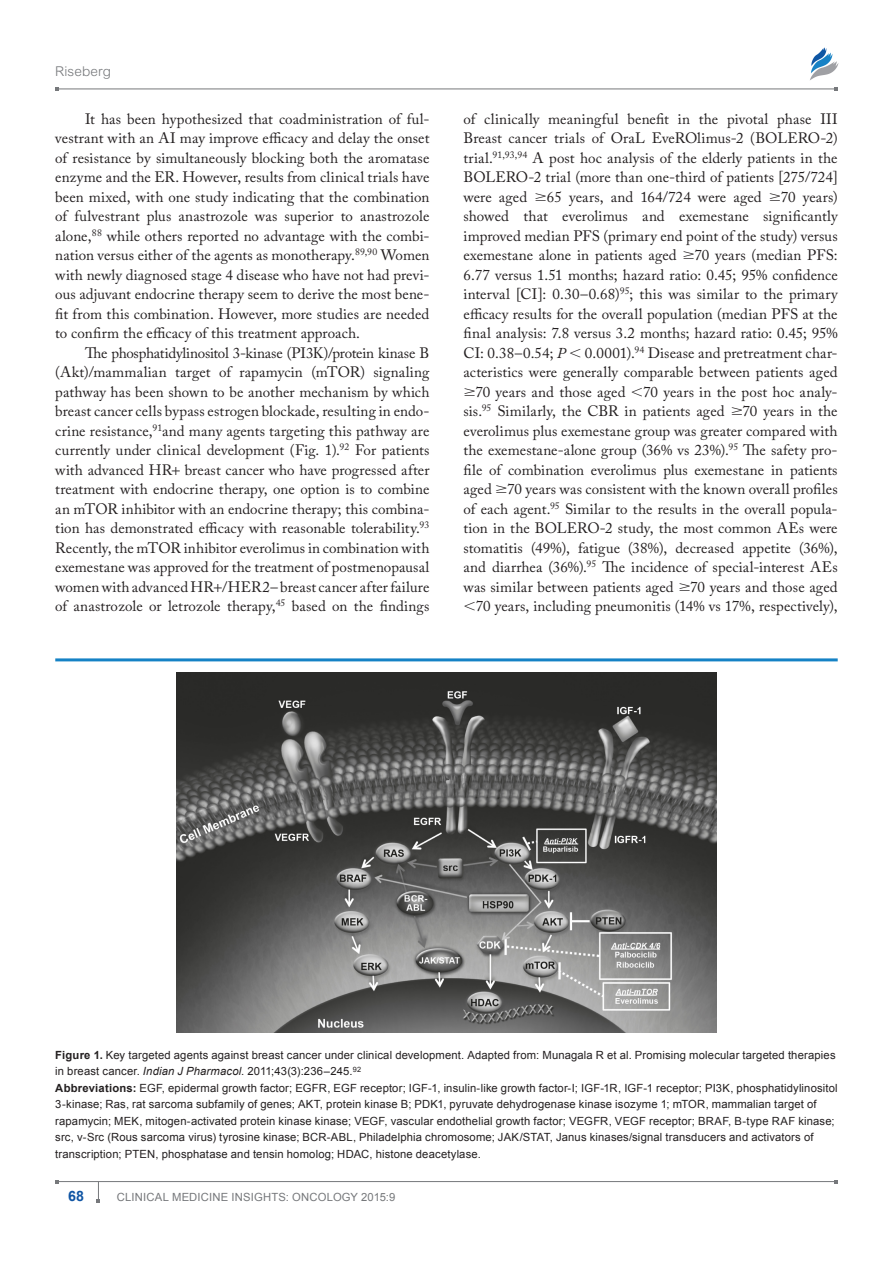
<style>
.page{position:relative;width:893px;height:1263px;background:#fff}
.page>*{position:absolute;margin:0;border:0;box-sizing:border-box;transform-origin:0 0}
.Tx{font:15px/19.5px "Adobe Caslon Pro";letter-spacing:.005em;color:#231f20;text-align:justify}
.t1{font:700 14.25px "Arial";color:#1055a4}
.t2{font:300 13.5px "Arial MT Std";letter-spacing:.005em;color:#76787b}
.FigC{font:11.25px/16.5px "Arial";letter-spacing:.015em;color:#231f20}
.t3{font:11.25px "Arial";letter-spacing:.015em;color:#76787b}
.s1{font-family:"Mathematical Pi One"}
.s2{font-style:italic}
.s3{font-weight:700}
</style>
<div class="page">
<hr style="left:57px;top:89px;width:779px;height:1px;background:#76787b">
<hr style="left:57px;top:1181px;width:779px;height:1px;background:#76787b">
<img style="left:810px;top:47px;width:29px;height:33px">
<svg style="left:97px;top:1182px;width:3px;height:20px"></svg>
<hr style="left:55px;top:658px;width:783px;height:3px;background:#1582c5">
<img style="left:176px;top:673px;width:540px;height:359px">
<p class="t2" style="left:55px;top:63px;width:57px">Riseberg</p>
<p class="Tx" style="left:55px;top:109px;width:376px;text-indent:30px">It has been hypothesized that coadministration of ful&shy;vestrant with an AI may improve efficacy and delay the onset of resistance by simultaneously blocking both the aromatase enzyme and the ER. However, results from clinical trials have been mixed, with one study indicating that the combination of fulvestrant plus anastrozole was superior to anastrozole alone,<sup>88</sup> while others reported no advantage with the combi&shy;nation versus either of the agents as monotherapy.<sup>89,90</sup> Women with newly diagnosed stage 4 disease who have not had previ&shy;ous adjuvant endocrine therapy seem to derive the most bene&shy;fit from this combination. However, more studies are needed to confirm the efficacy of this treatment approach.</p>
<p class="Tx" style="left:55px;top:343px;width:376px;text-indent:30px">The phosphatidylinositol 3-kinase (PI3K)/protein kinase B (Akt)/mammalian target of rapamycin (mTOR) signaling pathway has been shown to be another mechanism by which breast cancer cells bypass estrogen blockade, resulting in endo&shy;crine resistance,<sup>91</sup>and many agents targeting this pathway are currently under clinical development (Fig. 1).<sup>92</sup> For patients with advanced HR breast cancer who have progressed after treatment with endocrine therapy, one option is to combine an mTOR inhibitor with an endocrine therapy; this combina&shy;tion has demonstrated efficacy with reasonable tolerability.<sup>93<br></sup>Recently, the mTOR inhibitor everolimus in combination with exemestane was approved for the treatment of postmenopausal women with advanced HR /HER2– breast cancer after failure of anastrozole or letrozole therapy,<sup>45</sup> based on the findings</p>
<p class="Tx" style="left:463px;top:109px;width:376px">of clinically meaningful benefit in the pivotal phase III Breast cancer trials of OraL EveROlimus-2 (BOLERO-2) trial.<sup>91,93,94</sup> A post hoc analysis of the elderly patients in the BOLERO-2 trial (more than one-third of patients [275/724] were aged <span class="s1">$</span>65 years, and 164/724 were aged <span class="s1">$</span>70 years) showed that everolimus and exemestane significantly improved median PFS (primary end point of the study) versus exemestane alone in patients aged <span class="s1">$</span>70 years (median PFS:<br>6.77 versus 1.51 months; hazard ratio: 0.45; 95% confidence interval [CI]: 0.30–0.68)<sup>95</sup>; this was similar to the primary efficacy results for the overall population (median PFS at the final analysis: 7.8 versus 3.2 months; hazard ratio: 0.45; 95% CI: 0.38–0.54; <span class="s2">P</span> <span class="s1">,</span> 0.0001).<sup>94</sup> Disease and pretreatment char&shy;acteristics were generally comparable between patients aged <span class="s1">$</span>70 years and those aged <span class="s1">,</span>70 years in the post hoc analy&shy;sis.<sup>95</sup> Similarly, the CBR in patients aged <span class="s1">$</span>70 years in the everolimus plus exemestane group was greater compared with the exemestane-alone group (36% vs 23%).<sup>95</sup> The safety pro&shy;file of combination everolimus plus exemestane in patients aged <span class="s1">$</span>70 years was consistent with the known overall profiles of each agent.<sup>95</sup> Similar to the results in the overall popula&shy;tion in the BOLERO-2 study, the most common AEs were stomatitis (49%), fatigue (38%), decreased appetite (36%), and diarrhea (36%).<sup>95</sup> The incidence of special-interest AEs was similar between patients aged <span class="s1">$</span>70 years and those aged <span class="s1">,</span>70 years, including pneumonitis (14% vs 17%, respectively),</p>
<p class="FigC" style="left:55px;top:1046px;width:784px"><span class="s3">Figure 1.</span> Key targeted agents against breast cancer under clinical development. Adapted from: Munagala R et al. Promising molecular targeted therapies in breast cancer. <span class="s2">Indian J Pharmacol</span>. 2011;43(3):236–245.<sup>92<br></sup><span class="s3">Abbreviations:</span> EG F, epidermal growth factor; EG FR, EG F receptor; IG F-1, insulin-like growth factor-I ; IG F-1R, IG F-1 receptor; PI 3K, phosphatidylinositol 3-kinase; Ras, rat sarcoma subfamily of genes; AKT, protein kinase B; PDK1, pyruvate dehydrogenase kinase isozyme 1; mTOR, mammalian target of rapamycin; MEK, mitogen-activated protein kinase kinase; VEG F, vascular endothelial growth factor; VEG FR, VEG F receptor; BRAF, B-type RAF kinase; src, v-Src (Rous sarcoma virus) tyrosine kinase; BCR-ABL, Philadelphia chromosome; JAK/STAT</p>
<p class="FigC" style="left:550px;top:1129px;width:265px">, Janus kinases/signal transducers and activators of</p>
<p class="FigC" style="left:55px;top:1145px;width:86px">transcription; PTEN</p>
<p class="FigC" style="left:156px;top:1145px;width:191px">, phosphatase and tensin homolog; HDA</p>
<p class="FigC" style="left:361px;top:1145px;width:121px">C, histone deacetylase.</p>
<p class="t1" style="left:68px;top:1186px;width:18px">68</p>
<p class="t3" style="left:117px;top:1189px;width:280px">Clinical Medicine I nsights: Oncology 2015:9</p>
</div>
